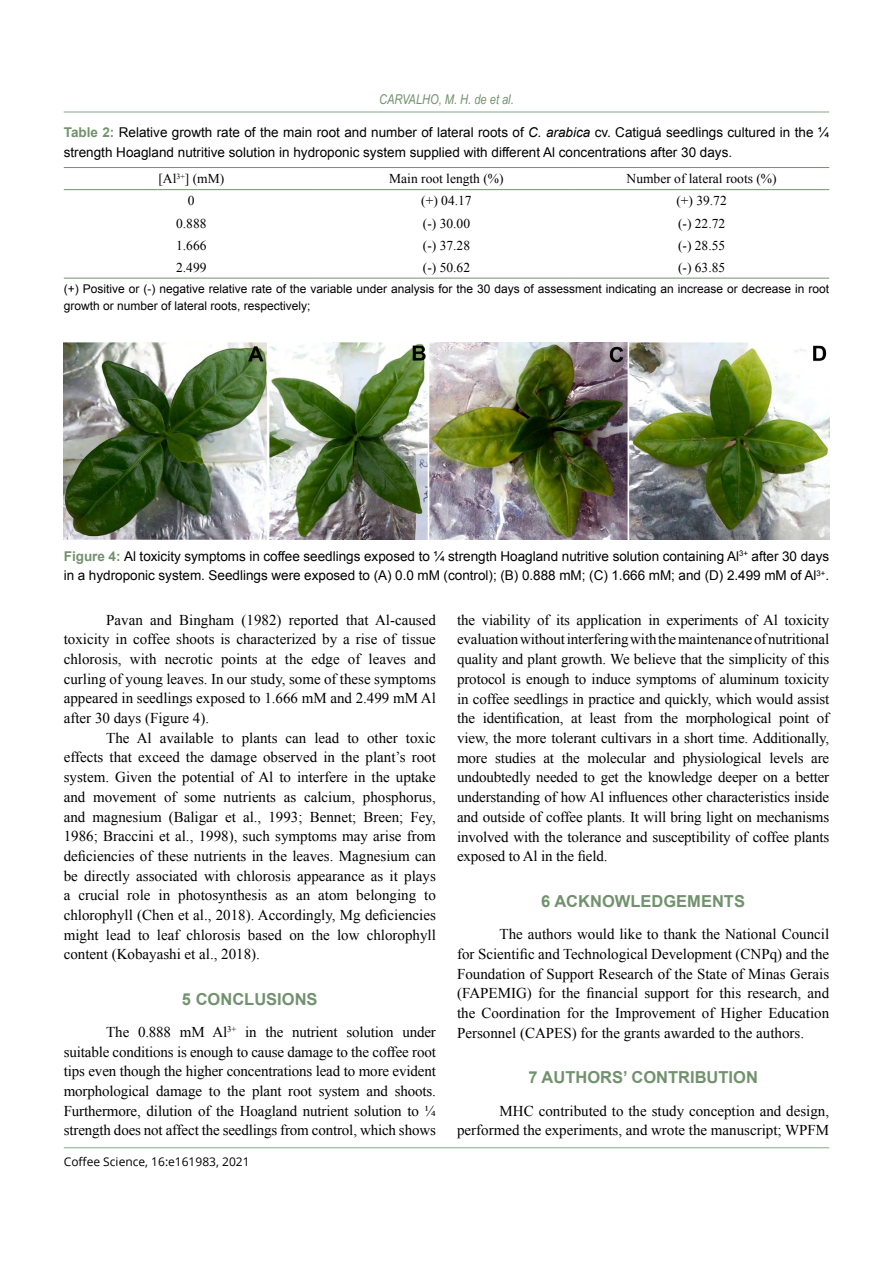
<style>
.page{position:relative;width:893px;height:1263px;background:#fff}
.page>*{position:absolute;margin:0;border:0;box-sizing:border-box;transform-origin:0 0}
.t1{font:700 16.5px "Arial";color:#72926e}
.t2{font:15px/19.6px "Times New Roman";color:#000;text-align:justify}
.t3{font:13.5px/19.5px "Arial";color:#000}
.t4{font:13.5px "Times New Roman";color:#000}
.t5{font:italic 13.5px "Arial Narrow";color:#72926e}
.t6{font:12px/16.5px "Arial";color:#000}
.t7{font:12px "Open Sans";color:#000}
.s1{font-weight:700;color:#72926e}
.s2{font-style:italic}
</style>
<div class="page">
<hr style="left:64px;top:1147px;width:765px;height:1px;background:#84a886">
<hr style="left:64px;top:112px;width:765px;height:1px;background:#84a886">
<hr style="left:64px;top:167px;width:255px;height:1px;background:#72926e">
<hr style="left:319px;top:167px;width:255px;height:1px;background:#72926e">
<hr style="left:574px;top:167px;width:255px;height:1px;background:#72926e">
<hr style="left:64px;top:189px;width:255px;height:1px;background:#72926e">
<hr style="left:319px;top:189px;width:255px;height:1px;background:#72926e">
<hr style="left:574px;top:189px;width:255px;height:1px;background:#72926e">
<hr style="left:64px;top:278px;width:255px;height:1px;background:#72926e">
<hr style="left:319px;top:278px;width:255px;height:1px;background:#72926e">
<hr style="left:574px;top:278px;width:255px;height:1px;background:#72926e">
<img style="left:64px;top:342px;width:765px;height:197px">
<p class="t5" style="left:379px;top:90px;width:136px">CARVALHO, M. H. de et al.</p>
<p class="t3" style="left:64px;top:123px;width:767px"><span class="s1">Table 2:</span> Relative growth rate of the main root and number of lateral roots of <span class="s2">C. arabica</span> cv. Catiguá seedlings cultured in the ¼ strength Hoagland nutritive solution in hydroponic system supplied with different Al concentrations after 30 days.</p>
<p class="t4" style="left:158px;top:170px;width:67px">[Al<sup>3+</sup>] (mM)</p>
<p class="t4" style="left:389px;top:170px;width:116px">Main root length (%)</p>
<p class="t4" style="left:627px;top:170px;width:151px">Number of lateral roots (%)</p>
<p class="t4" style="left:188px;top:192px;width:8px">0</p>
<p class="t4" style="left:421px;top:192px;width:52px">(+) 04.17</p>
<p class="t4" style="left:676px;top:192px;width:52px">(+) 39.72</p>
<p class="t4" style="left:176px;top:214px;width:32px">0.888</p>
<p class="t4" style="left:423px;top:214px;width:49px">(-) 30.00</p>
<p class="t4" style="left:678px;top:214px;width:49px">(-) 22.72</p>
<p class="t4" style="left:176px;top:236px;width:32px">1.666</p>
<p class="t4" style="left:423px;top:236px;width:49px">(-) 37.28</p>
<p class="t4" style="left:678px;top:236px;width:49px">(-) 28.55</p>
<p class="t4" style="left:176px;top:258px;width:32px">2.499</p>
<p class="t4" style="left:423px;top:258px;width:49px">(-) 50.62</p>
<p class="t4" style="left:678px;top:258px;width:49px">(-) 63.85</p>
<p class="t6" style="left:64px;top:281px;width:767px">(+) Positive or (-) negative relative rate of the variable under analysis for the 30 days of assessment indicating an increase or decrease in root growth or number of lateral roots, respectively;</p>
<p class="t3" style="left:64px;top:547px;width:767px"><span class="s1">Figure 4:</span> Al toxicity symptoms in coffee seedlings exposed to ¼ strength Hoagland nutritive solution containing Al<sup>3+</sup> after 30 days in a hydroponic system. Seedlings were exposed to (A) 0.0 mM (control); (B) 0.888 mM; (C) 1.666 mM; and (D) 2.499 mM of Al<sup>3+</sup>.</p>
<p class="t2" style="left:64px;top:610px;width:374px;text-indent:43px">Pavan and Bingham (1982) reported that Al-caused toxicity in coffee shoots is characterized by a rise of tissue chlorosis, with necrotic points at the edge of leaves and curling of young leaves. In our study, some of these symptoms appeared in seedlings exposed to 1.666 mM and 2.499 mM Al after 30 days (Figure 4).</p>
<p class="t2" style="left:64px;top:728px;width:374px;text-indent:43px">The Al available to plants can lead to other toxic effects that exceed the damage observed in the plant’s root system. Given the potential of Al to interfere in the uptake and movement of some nutrients as calcium, phosphorus, and magnesium (Baligar et al., 1993; Bennet; Breen; Fey, 1986; Braccini et al., 1998), such symptoms may arise from deficiencies of these nutrients in the leaves. Magnesium can be directly associated with chlorosis appearance as it plays a crucial role in photosynthesis as an atom belonging to chlorophyll (Chen et al., 2018). Accordingly, Mg deficiencies might lead to leaf chlorosis based on the low chlorophyll content (Kobayashi et al., 2018).</p>
<p class="t1" style="left:182px;top:988px;width:137px">5 CONCLUSIONS</p>
<p class="t2" style="left:64px;top:1022px;width:374px;text-indent:43px">The 0.888 mM Al<sup>3+</sup> in the nutrient solution under suitable conditions is enough to cause damage to the coffee root tips even though the higher concentrations lead to more evident morphological damage to the plant root system and shoots.<br>Furthermore, dilution of the Hoagland nutrient solution to ¼ strength does not affect the seedlings from control, which shows</p>
<p class="t2" style="left:457px;top:610px;width:374px">the viability of its application in experiments of Al toxicity evaluation without interfering with the maintenance of nutritional quality and plant growth. We believe that the simplicity of this protocol is enough to induce symptoms of aluminum toxicity in coffee seedlings in practice and quickly, which would assist the identification, at least from the morphological point of view, the more tolerant cultivars in a short time. Additionally, more studies at the molecular and physiological levels are undoubtedly needed to get the knowledge deeper on a better understanding of how Al influences other characteristics inside and outside of coffee plants. It will bring light on mechanisms involved with the tolerance and susceptibility of coffee plants exposed to Al in the field.</p>
<p class="t1" style="left:541px;top:890px;width:205px">6 ACKNOWLEDGEMENTS</p>
<p class="t2" style="left:457px;top:924px;width:374px;text-indent:43px">The authors would like to thank the National Council for Scientific and Technological Development (CNPq) and the Foundation of Support Research of the State of Minas Gerais (FAPEMIG) for the financial support for this research, and the Coordination for the Improvement of Higher Education Personnel (CAPES) for the grants awarded to the authors.</p>
<p class="t1" style="left:528px;top:1066px;width:231px">7 AUTHORS’ CONTRIBUTION</p>
<p class="t2" style="left:457px;top:1100px;width:374px;text-align:right">MHC contributed to the study conception and design, performed the experiments, and wrote the manuscript; WPFM</p>
<p class="t7" style="left:64px;top:1153px;width:187px">Coffee Science, 16:e161983, 2021</p>
</div>
